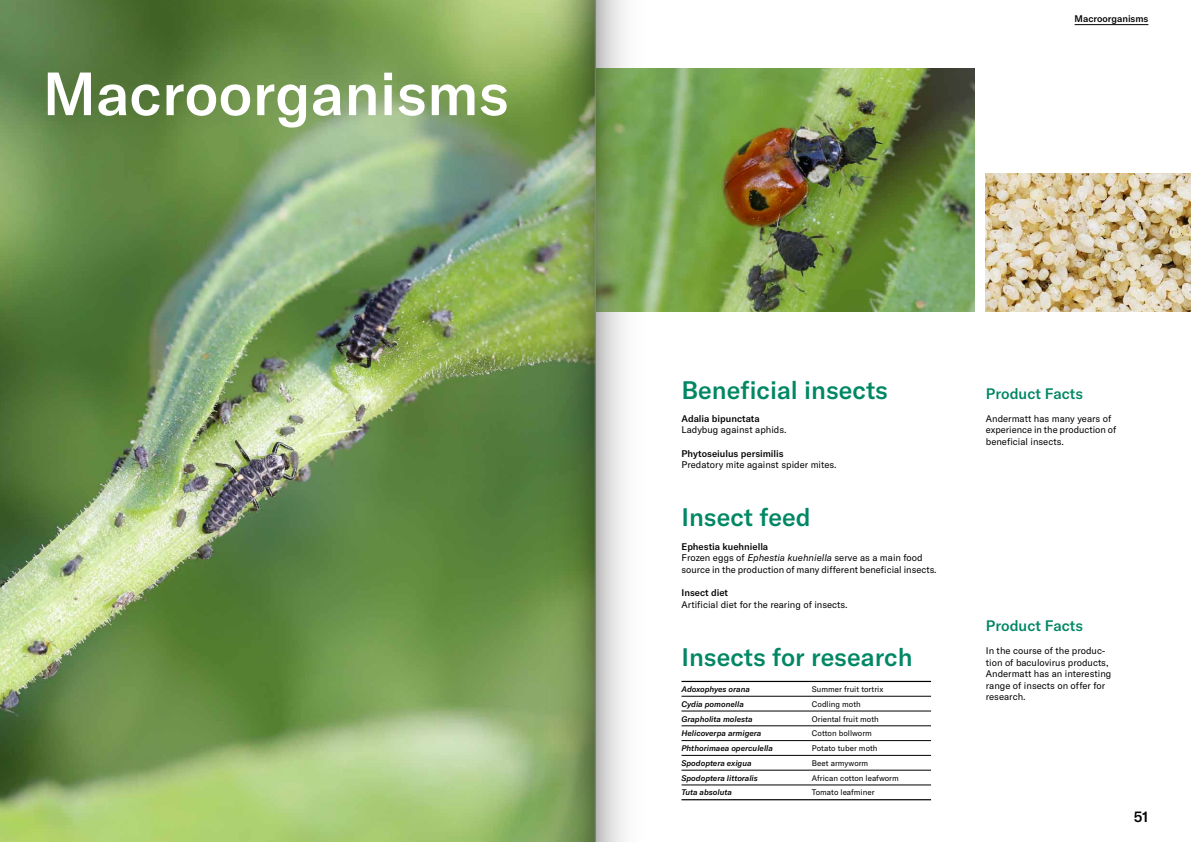
<style>
.page{position:relative;width:1191px;height:842px;background:#fff}
.page>*{position:absolute;margin:0;border:0;box-sizing:border-box;transform-origin:0 0}
.Rubrik_h1{font:500 60px "GT America LCG";color:#fff}
.t1{font:500 25px "GT America LCG";color:#008764}
.t2{font:500 15px "GT America LCG";color:#008764}
.t3{font:500 15px "GT America LCG";color:#000}
.Text{font:9.5px/11.6px "GT America LCG";color:#000}
.h3_First{font:500 9.5px "GT America LCG";color:#000}
.Legende{font:italic 500 8px "GT America LCG";color:#000}
.Legende-2{font:8px "GT America LCG";color:#000}
.s1{font-style:italic}
</style>
<div class="page">
<hr style="left:1074px;top:24px;width:74px;height:1px;background:#000">
<img style="left:986px;top:174px;width:205px;height:138px">
<img style="left:670px;top:68px;width:304px;height:244px">
<img style="left:0;top:0;width:520px;height:842px">
<hr style="left:681px;top:681px;width:131px;height:1px;background:#000">
<hr style="left:812px;top:681px;width:119px;height:1px;background:#000">
<hr style="left:681px;top:799px;width:131px;height:1px;background:#000">
<hr style="left:812px;top:799px;width:119px;height:1px;background:#000">
<hr style="left:681px;top:696px;width:131px;height:1px;background:#000">
<hr style="left:812px;top:696px;width:119px;height:1px;background:#000">
<hr style="left:681px;top:711px;width:131px;height:1px;background:#000">
<hr style="left:812px;top:711px;width:119px;height:1px;background:#000">
<hr style="left:681px;top:725px;width:131px;height:1px;background:#000">
<hr style="left:812px;top:725px;width:119px;height:1px;background:#000">
<hr style="left:681px;top:740px;width:131px;height:1px;background:#000">
<hr style="left:812px;top:740px;width:119px;height:1px;background:#000">
<hr style="left:681px;top:755px;width:131px;height:1px;background:#000">
<hr style="left:812px;top:755px;width:119px;height:1px;background:#000">
<hr style="left:681px;top:770px;width:131px;height:1px;background:#000">
<hr style="left:812px;top:770px;width:119px;height:1px;background:#000">
<hr style="left:681px;top:785px;width:131px;height:1px;background:#000">
<hr style="left:812px;top:785px;width:119px;height:1px;background:#000">
<svg style="left:596px;top:0;width:74px;height:842px"></svg>
<svg style="left:520px;top:0;width:75px;height:842px;background:#7a9a56"></svg>
<hr style="left:595px;top:0;width:1px;height:842px;background:#878988">
<p class="Rubrik_h1" style="left:43px;top:50px;width:468px">Macroorganisms</p>
<p class="h3_First" style="left:1074px;top:11px;width:75px">Macroorganisms</p>
<p class="t1" style="left:681px;top:371px;width:208px">Beneficial insects</p>
<p class="h3_First" style="left:681px;top:411px;width:80px">Adalia bipunctata</p>
<p class="Text" style="left:681px;top:424px;width:106px">Ladybug against aphids.</p>
<p class="h3_First" style="left:681px;top:446px;width:104px">Phytoseiulus persimilis</p>
<p class="Text" style="left:681px;top:458px;width:157px">Predatory mite against spider mites.</p>
<p class="t1" style="left:681px;top:499px;width:131px">Insect feed</p>
<p class="h3_First" style="left:681px;top:539px;width:88px">Ephestia kuehniella</p>
<p class="Text" style="left:681px;top:551px;width:257px">Frozen eggs of <span class="s1">Ephestia kuehniella</span> serve as a main food source in the production of many different beneficial insects.</p>
<p class="h3_First" style="left:681px;top:585px;width:48px">Insect diet</p>
<p class="Text" style="left:681px;top:598px;width:168px">Artificial diet for the rearing of insects.</p>
<p class="t1" style="left:681px;top:638px;width:232px">Insects for research</p>
<p class="Legende" style="left:681px;top:683px;width:70px">Adoxophyes orana</p>
<p class="Legende-2" style="left:812px;top:683px;width:73px">Summer fruit tortrix</p>
<p class="Legende" style="left:681px;top:698px;width:64px">Cydia pomonella</p>
<p class="Legende-2" style="left:812px;top:698px;width:50px">Codling moth</p>
<p class="Legende" style="left:681px;top:713px;width:73px">Grapholita molesta</p>
<p class="Legende-2" style="left:812px;top:713px;width:68px">Oriental fruit moth</p>
<p class="Legende" style="left:681px;top:728px;width:81px">Helicoverpa armigera</p>
<p class="Legende-2" style="left:812px;top:728px;width:61px">Cotton bollworm</p>
<p class="Legende" style="left:681px;top:742px;width:93px">Phthorimaea operculella</p>
<p class="Legende-2" style="left:812px;top:742px;width:67px">Potato tuber moth</p>
<p class="Legende" style="left:681px;top:757px;width:71px">Spodoptera exigua</p>
<p class="Legende-2" style="left:812px;top:757px;width:58px">Beet armyworm</p>
<p class="Legende" style="left:681px;top:772px;width:78px">Spodoptera littoralis</p>
<p class="Legende-2" style="left:812px;top:772px;width:88px">African cotton leafworm</p>
<p class="Legende" style="left:681px;top:787px;width:52px">Tuta absoluta</p>
<p class="Legende-2" style="left:812px;top:787px;width:64px">Tomato leafminer</p>
<p class="t2" style="left:986px;top:382px;width:99px">Product Facts</p>
<p class="Text" style="left:986px;top:412px;width:132px">Andermatt has many years of experience in the production of beneficial insects.</p>
<p class="t2" style="left:986px;top:614px;width:99px">Product Facts</p>
<p class="Text" style="left:986px;top:644px;width:127px">In the course of the produc&shy;tion of baculovirus products,<br>Andermatt has an interesting range of insects on offer for research.</p>
<h3 class="t3" style="left:1133px;top:806px;width:16px">51</h3>
</div>
